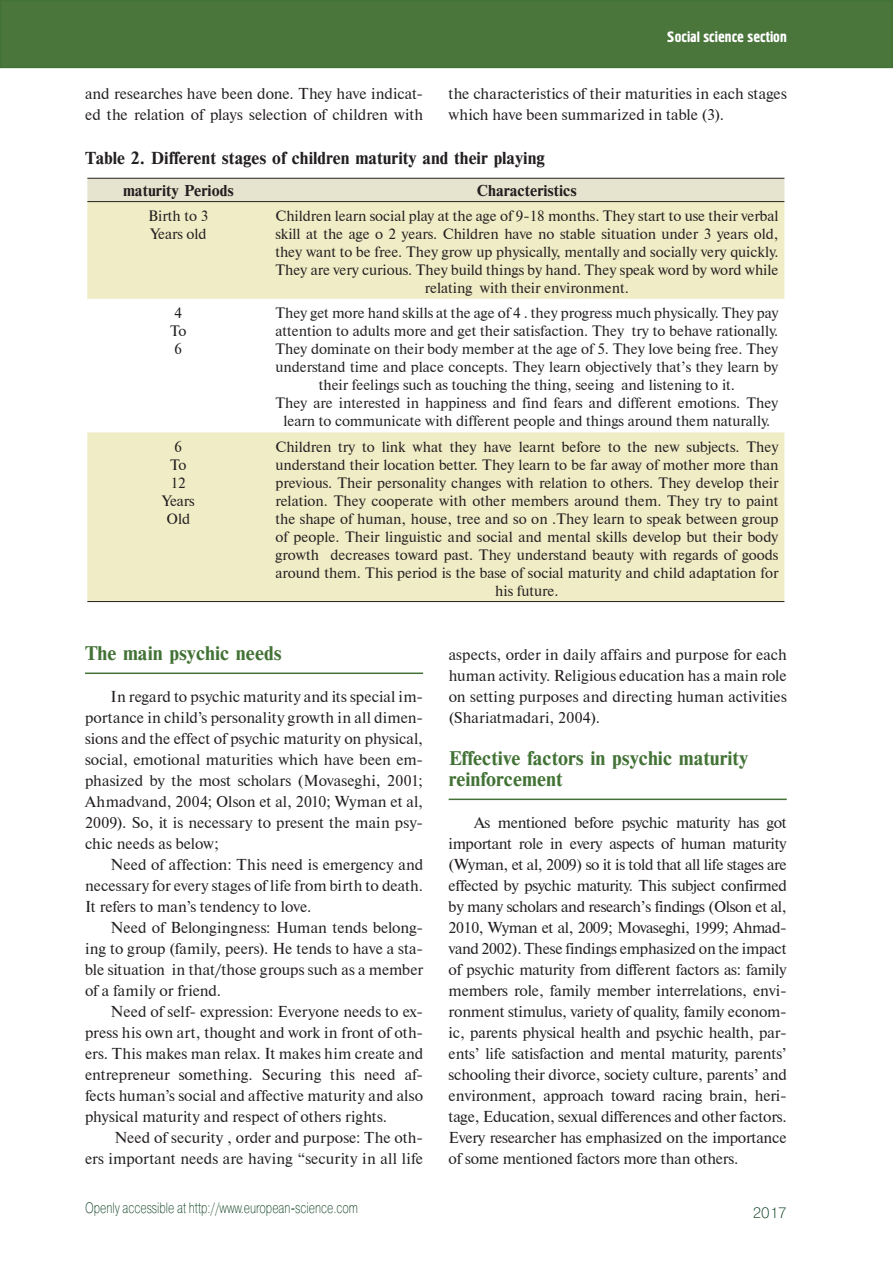
<style>
.page{position:relative;width:893px;height:1263px;background:#fff}
.page>*{position:absolute;margin:0;border:0;box-sizing:border-box;transform-origin:0 0}
.t1{font:18.75px/21px "Newton C Bold";color:#427235}
.t2{font:16.5px "Newton C Bold";color:#231f20}
.t3{font:15.75px/21px "Newton CTT";letter-spacing:.005em;color:#231f20;text-align:justify}
.t4{font:15px/18px "Newton CTT";color:#231f20;text-align:center}
.t5{font:15px "Pragmatica Light C";color:#0b3e20;scale:.75 1}
.t6{font:15px "Newton C Bold";color:#231f20}
.t7{font:15px "Hermes C";color:#fff}
.t8{font:15px "Pragmatica Light C";color:#0b3e20}
</style>
<div class="page">
<div style="left:1px;top:1px;width:891px;height:66px;background:#4b763b"></div>
<div style="left:0;top:0;width:893px;height:68px;border:2px solid #427235"></div>
<div style="left:87px;top:179px;width:697px;height:22px;background:#e6e4cf"></div>
<div style="left:87px;top:202px;width:697px;height:399px;background:#f0ecc6"></div>
<svg style="left:87px;top:299px;width:697px;height:133px"></svg>
<hr style="left:87px;top:178px;width:697px;height:1px;background:#231f20">
<hr style="left:87px;top:201px;width:697px;height:1px;background:#231f20">
<hr style="left:87px;top:601px;width:697px;height:1px;background:#231f20">
<hr style="left:85px;top:673px;width:338px;height:1px;background:#427235">
<hr style="left:449px;top:799px;width:338px;height:1px;background:#427235">
<p class="t7" style="left:667px;top:32px;width:121px">Social science section</p>
<p class="t3" style="left:85px;top:83px;width:340px">and researches have been done. They have indicat&shy;ed the relation of plays selection of children with</p>
<p class="t3" style="left:449px;top:83px;width:340px">the characteristics of their maturities in each stages which have been summarized in table (3).</p>
<p class="t2" style="left:85px;top:151px;width:461px">Table 2. Different stages of children maturity and their playing</p>
<p class="t6" style="left:123px;top:184px;width:112px">maturity Periods</p>
<p class="t6" style="left:477px;top:184px;width:101px">Characteristics</p>
<p class="t4" style="left:148px;top:207px;width:62px;text-align:left">Birth to 3<br>Years old</p>
<p class="t4" style="left:275px;top:207px;width:504px">Children learn social play at the age of 9-18 months. They start to use their verbal skill at the age o 2 years. Children have no stable situation under 3 years old, they want to be free. They grow up physically, mentally and socially very quickly.<br>They are very curious. They build things by hand. They speak word by word while relating with their environment.</p>
<p class="t4" style="left:170px;top:304px;width:18px;text-align:left">4<br>To<br>6</p>
<p class="t4" style="left:275px;top:304px;width:504px">They get more hand skills at the age of 4 . they progress much physically. They pay attention to adults more and get their satisfaction. They try to behave rationally.<br>They dominate on their body member at the age of 5. They love being free. They understand time and place concepts. They learn objectively that’s they learn by their feelings such as touching the thing, seeing and listening to it.<br>They are interested in happiness and find fears and different emotions. They learn to communicate with different people and things around them naturally.</p>
<p class="t4" style="left:162px;top:437px;width:34px">6<br>To<br>12<br>Years<br>Old</p>
<p class="t4" style="left:275px;top:437px;width:504px">Children try to link what they have learnt before to the new subjects. They understand their location better. They learn to be far away of mother more than previous. Their personality changes with relation to others. They develop their relation. They cooperate with other members around them. They try to paint the shape of human, house, tree and so on .They learn to speak between group of people. Their linguistic and social and mental skills develop but their body growth decreases toward past. They understand beauty with regards of goods around them. This period is the base of social maturity and child adaptation for his future.</p>
<p class="t1" style="left:85px;top:644px;width:198px">The main psychic needs</p>
<p class="t3" style="left:85px;top:686px;width:340px;text-indent:26px">In regard to psychic maturity and its special im&shy;portance in child’s personality growth in all dimen&shy;sions and the effect of psychic maturity on physical, social, emotional maturities which have been em&shy;phasized by the most scholars (Movaseghi, 2001; Ahmadvand, 2004; Olson et al, 2010; Wyman et al, 2009). So, it is necessary to present the main psy&shy;chic needs as below;</p>
<p class="t3" style="left:85px;top:854px;width:340px;text-indent:26px">Need of affection: This need is emergency and necessary for every stages of life from birth to death.<br>It refers to man’s tendency to love.</p>
<p class="t3" style="left:85px;top:917px;width:340px;text-indent:26px">Need of Belongingness: Human tends belong&shy;ing to group (family, peers). He tends to have a sta&shy;ble situation in that/those groups such as a member of a family or friend.</p>
<p class="t3" style="left:85px;top:1001px;width:340px;text-indent:26px">Need of self- expression: Everyone needs to ex&shy;press his own art, thought and work in front of oth&shy;ers. This makes man relax. It makes him create and entrepreneur something. Securing this need af&shy;fects human’s social and affective maturity and also physical maturity and respect of others rights.</p>
<p class="t3" style="left:85px;top:1127px;width:340px;text-align:right">Need of security , order and purpose: The oth-<br>ers important needs are having “security in all life</p>
<p class="t5" style="left:85px;top:1202px;width:365px">Openly accessible at http://www.european-science.com</p>
<p class="t3" style="left:449px;top:644px;width:340px">aspects, order in daily affairs and purpose for each human activity. Religious education has a main role on setting purposes and directing human activities (Shariatmadari, 2004).</p>
<p class="t1" style="left:449px;top:749px;width:301px">Effective factors in psychic maturity reinforcement</p>
<p class="t3" style="left:449px;top:812px;width:340px;text-indent:26px">As mentioned before psychic maturity has got important role in every aspects of human maturity (Wyman, et al, 2009) so it is told that all life stages are effected by psychic maturity. This subject confirmed by many scholars and research’s findings (Olson et al, 2010, Wyman et al, 2009; Movaseghi, 1999; Ahmad&shy;vand 2002). These findings emphasized on the impact of psychic maturity from different factors as: family members role, family member interrelations, envi&shy;ronment stimulus, variety of quality, family econom&shy;ic, parents physical health and psychic health, par&shy;ents’ life satisfaction and mental maturity, parents’ schooling their divorce, society culture, parents’ and environment, approach toward racing brain, heri&shy;tage, Education, sexual differences and other factors.<br>Every researcher has emphasized on the importance of some mentioned factors more than others.</p>
<p class="t8" style="left:753px;top:1208px;width:35px">2017</p>
</div>
